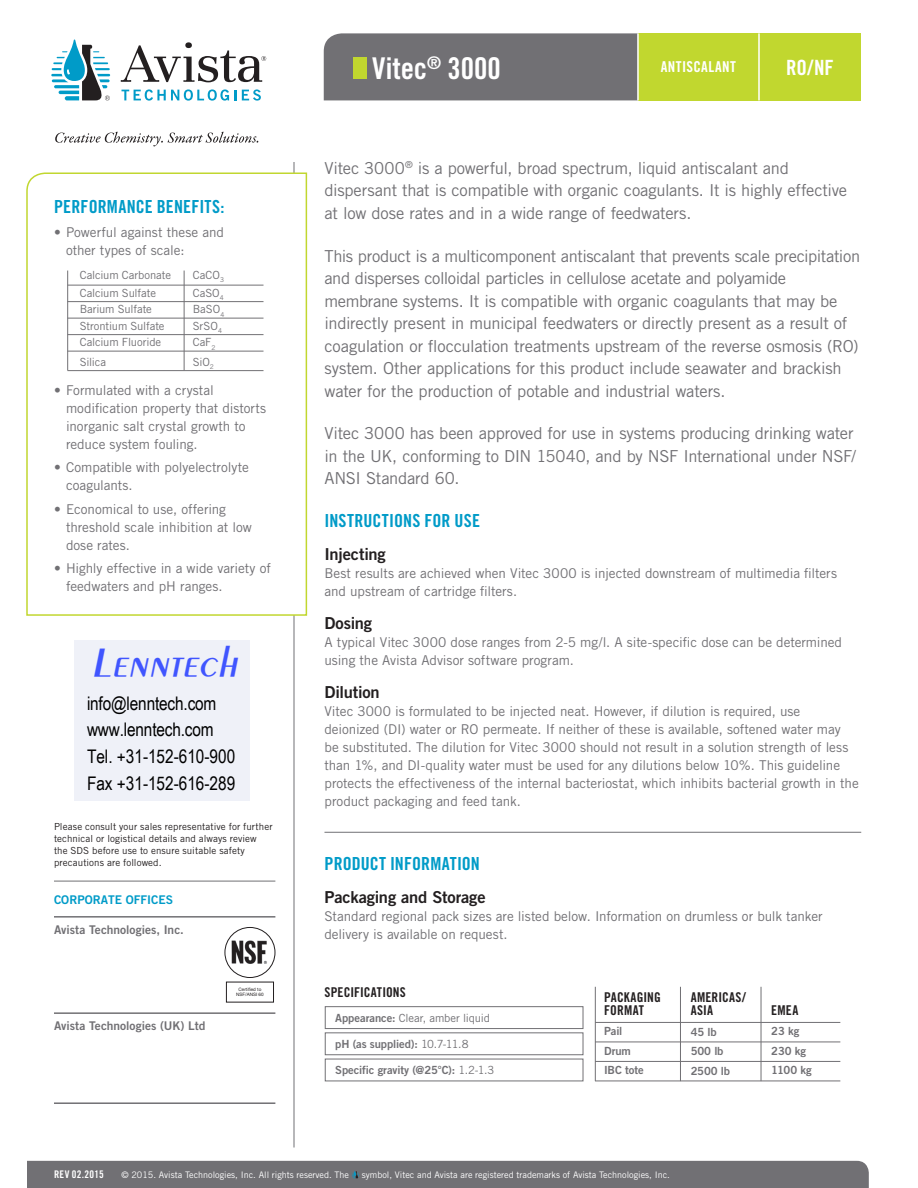
<style>
.page{position:relative;width:918px;height:1188px;background:#fff}
.page>*{position:absolute;margin:0;border:0;box-sizing:border-box;transform-origin:0 0}
.t1{font:italic 45px "GE Penguin";color:#4055ff}
.t2{font:30px "Trade Gothic LT Std Bd Cn 20";color:#fff}
.H_General_Copy{font:21px "Trade Gothic LT Std Bd Cn 20";color:#fff}
.t3{font:18.75px/26.5px "Arial Narrow";letter-spacing:-.01em;color:#000}
.H_General_Copy-2{font:18px "Trade Gothic LT Std Bd Cn 20";letter-spacing:.01em;color:#009bc8}
.Intro_Paragraph{font:16.5px/22.5px "Trade Gothic LT Std";letter-spacing:-.015em;color:#717074}
.H_General_Copy-3{font:16.5px "Trade Gothic LT Std Bd 2";letter-spacing:-.01em;color:#231f20}
.H_General_Copy-4{font:15px "Trade Gothic LT Std Bd Cn 20";letter-spacing:.035em;color:#fff}
.H_General_Copy-5{font:13.5px/18px "Trade Gothic LT Std";letter-spacing:-.005em;color:#717074}
.t4{font:13.5px/13.5px "Trade Gothic LT Std Bd Cn 20";letter-spacing:.01em;color:#231f20}
.H_General_Copy-6{font:12px "Trade Gothic LT Std Bd 2";color:#717074}
.H_General_Copy-7{font:12px "Trade Gothic LT Std Bd 2";color:#009bc8}
.t5{font:11.25px "Trade Gothic LT Std";letter-spacing:-.01em;color:#717074}
.t6{font:11.25px "Trade Gothic LT Std Bd 2";letter-spacing:-.01em;color:#717074}
.t7{font:10.5px "Trade Gothic LT Std Bd Cn 20";letter-spacing:.035em;color:#fff}
.NSF_copy{font:9.75px/12px "Trade Gothic LT Std";letter-spacing:.005em;color:#231f20}
.t8{font:9px "Trade Gothic LT Std";color:#fff}
.t9{font:4.65px/5.6px "Helvetica Neue LT Std";color:#231f20;text-align:center}
.s1{font-family:"Trade Gothic LT Std Bd 2"}
.s2{font-family:"Trade Gothic LT Std"}
</style>
<div class="page">
<div style="left:324px;top:33px;width:313px;height:67px;background:#717074"></div>
<div style="left:638px;top:33px;width:222px;height:67px;background:#c1d72f"></div>
<div style="left:353px;top:57px;width:13px;height:22px;background:#c1d72f"></div>
<hr style="left:758px;top:33px;width:2px;height:67px;background:#fff">
<hr style="left:294px;top:162px;width:1px;height:986px;background:#717074">
<hr style="left:324px;top:832px;width:537px;height:1px;background:#717074">
<svg style="left:122px;top:89px;width:114px;height:12px"></svg>
<svg style="left:242px;top:89px;width:19px;height:12px"></svg>
<svg style="left:55px;top:132px;width:203px;height:14px"></svg>
<svg style="left:121px;top:42px;width:145px;height:40px"></svg>
<svg style="left:51px;top:40px;width:59px;height:60px"></svg>
<div style="left:27px;top:1161px;width:842px;height:27px;background:#717074"></div>
<hr style="left:637px;top:33px;width:2px;height:67px;background:#fff">
<svg style="left:26px;top:172px;width:282px;height:445px"></svg>
<div style="left:325px;top:1006px;width:258px;height:23px;border:1px solid #717074"></div>
<div style="left:325px;top:1033px;width:258px;height:22px;border:1px solid #717074"></div>
<hr style="left:595px;top:1042px;width:245px;height:1px;background:#717074">
<hr style="left:595px;top:1022px;width:245px;height:1px;background:#717074">
<hr style="left:595px;top:1061px;width:245px;height:1px;background:#717074">
<hr style="left:595px;top:1081px;width:245px;height:1px;background:#717074">
<hr style="left:680px;top:987px;width:1px;height:94px;background:#717074">
<hr style="left:595px;top:987px;width:1px;height:94px;background:#717074">
<hr style="left:761px;top:987px;width:1px;height:94px;background:#717074">
<hr style="left:54px;top:1102px;width:221px;height:2px;background:#717074">
<hr style="left:54px;top:916px;width:221px;height:2px;background:#717074">
<hr style="left:54px;top:1012px;width:221px;height:2px;background:#717074">
<hr style="left:54px;top:881px;width:221px;height:1px;background:#717074">
<hr style="left:68px;top:285px;width:196px;height:1px;background:#717074">
<hr style="left:68px;top:301px;width:196px;height:1px;background:#717074">
<hr style="left:68px;top:318px;width:196px;height:1px;background:#717074">
<hr style="left:68px;top:334px;width:196px;height:1px;background:#717074">
<hr style="left:68px;top:370px;width:196px;height:1px;background:#717074">
<hr style="left:68px;top:351px;width:196px;height:1px;background:#717074">
<hr style="left:184px;top:271px;width:1px;height:99px;background:#717074">
<hr style="left:67px;top:271px;width:1px;height:99px;background:#717074">
<img style="left:231px;top:940px;width:36px;height:24px">
<div style="left:226px;top:982px;width:48px;height:20px;border:1px solid #231f20"></div>
<div style="left:225px;top:927px;width:50px;height:51px;border:1px solid #231f20;border-radius:50%"></div>
<div style="left:75px;top:640px;width:175px;height:161px;background:#eff1f8"></div>
<p class="H_General_Copy-2" style="left:54px;top:196px;width:172px">PERFORMANCE BENEFITS:</p>
<p class="H_General_Copy-5" style="left:66px;top:223px;width:160px;text-indent:-12px">• Powerful against these and other types of scale:</p>
<p class="t5" style="left:80px;top:268px;width:93px">Calcium Carbonate</p>
<p class="t5" style="left:80px;top:286px;width:78px">Calcium Sulfate</p>
<p class="t5" style="left:80px;top:302px;width:74px">Barium Sulfate</p>
<p class="t5" style="left:80px;top:319px;width:86px">Strontium Sulfate</p>
<p class="t5" style="left:80px;top:335px;width:83px">Calcium Fluoride</p>
<p class="t5" style="left:80px;top:355px;width:28px">Silica</p>
<p class="t5" style="left:193px;top:268px;width:33px">CaCO<sub>3</sub></p>
<p class="t5" style="left:193px;top:286px;width:33px">CaSO<sub>4</sub></p>
<p class="t5" style="left:193px;top:302px;width:33px">BaSO<sub>4</sub></p>
<p class="t5" style="left:193px;top:319px;width:31px">SrSO<sub>4</sub></p>
<p class="t5" style="left:193px;top:335px;width:24px">CaF<sub>2</sub></p>
<p class="t5" style="left:193px;top:355px;width:23px">SiO<sub>2</sub></p>
<p class="H_General_Copy-5" style="left:66px;top:381px;width:202px;text-indent:-12px">• Formulated with a crystal modification property that distorts inorganic salt crystal growth to reduce system fouling.</p>
<p class="H_General_Copy-5" style="left:66px;top:458px;width:184px;text-indent:-12px">• Compatible with polyelectrolyte coagulants.</p>
<p class="H_General_Copy-5" style="left:66px;top:500px;width:187px;text-indent:-12px">• Economical to use, offering threshold scale inhibition at low dose rates.</p>
<p class="H_General_Copy-5" style="left:66px;top:559px;width:206px;text-indent:-12px">• Highly effective in a wide variety of feedwaters and pH ranges.</p>
<h1 class="t1" style="left:90px;top:638px;width:149px">Lenntech</h1>
<h3 class="t3" style="left:87px;top:690px;width:150px">info@lenntech.com www.lenntech.com<br>Tel. +31-152-610-900<br>Fax +31-152-616-289</h3>
<p class="NSF_copy" style="left:54px;top:820px;width:220px">Please consult your sales representative for further technical or logistical details and always review the SDS before use to ensure suitable safety precautions are followed.</p>
<p class="H_General_Copy-7" style="left:54px;top:892px;width:121px">CORPORATE OFFICES</p>
<p class="H_General_Copy-6" style="left:54px;top:922px;width:131px">Avista Technologies, Inc.</p>
<p class="H_General_Copy-6" style="left:54px;top:1019px;width:153px">Avista Technologies (UK) Ltd</p>
<p class="t9" style="left:236px;top:986px;width:29px">Certified to<br>NSF/ANSI 60</p>
<p class="t2" style="left:372px;top:50px;width:130px">Vitec<sup>®</sup> 3000</p>
<p class="H_General_Copy" style="left:786px;top:54px;width:49px">RO/NF</p>
<p class="H_General_Copy-4" style="left:661px;top:58px;width:77px">ANTISCALANT</p>
<p class="Intro_Paragraph" style="left:324px;top:157px;width:524px">Vitec 3000<sup>®</sup> is a powerful, broad spectrum, liquid antiscalant and dispersant that is compatible with organic coagulants. It is highly effective at low dose rates and in a wide range of feedwaters.</p>
<p class="Intro_Paragraph" style="left:324px;top:244px;width:537px">This product is a multicomponent antiscalant that prevents scale precipitation and disperses colloidal particles in cellulose acetate and polyamide membrane systems. It is compatible with organic coagulants that may be indirectly present in municipal feedwaters or directly present as a result of coagulation or flocculation treatments upstream of the reverse osmosis (RO) system. Other applications for this product include seawater and brackish water for the production of potable and industrial waters.</p>
<p class="Intro_Paragraph" style="left:324px;top:422px;width:533px">Vitec 3000 has been approved for use in systems producing drinking water in the UK, conforming to DIN 15040, and by NSF International under NSF/<br>ANSI Standard 60.</p>
<p class="H_General_Copy-2" style="left:324px;top:510px;width:157px">INSTRUCTIONS FOR USE</p>
<p class="H_General_Copy-3" style="left:324px;top:544px;width:63px">Injecting</p>
<p class="H_General_Copy-5" style="left:324px;top:564px;width:514px">Best results are achieved when Vitec 3000 is injected downstream of multimedia filters and upstream of cartridge filters.</p>
<p class="H_General_Copy-3" style="left:324px;top:613px;width:49px">Dosing</p>
<p class="H_General_Copy-5" style="left:324px;top:633px;width:519px">A typical Vitec 3000 dose ranges from 2-5 mg/l. A site-specific dose can be determined using the Avista Advisor software program.</p>
<p class="H_General_Copy-3" style="left:324px;top:682px;width:57px">Dilution</p>
<p class="H_General_Copy-5" style="left:324px;top:702px;width:536px">Vitec 3000 is formulated to be injected neat. However, if dilution is required, use deionized (DI) water or RO permeate. If neither of these is available, softened water may<br>be substituted. The dilution for Vitec 3000 should not result in a solution strength of less than 1%, and DI-quality water must be used for any dilutions below 10%. This guideline protects the effectiveness of the internal bacteriostat, which inhibits bacterial growth in the product packaging and feed tank.</p>
<p class="H_General_Copy-2" style="left:324px;top:853px;width:157px">PRODUCT INFORMATION</p>
<p class="H_General_Copy-3" style="left:324px;top:887px;width:163px">Packaging and Storage</p>
<p class="H_General_Copy-5" style="left:324px;top:907px;width:500px">Standard regional pack sizes are listed below. Information on drumless or bulk tanker delivery is available on request.</p>
<p class="t4" style="left:324px;top:985px;width:83px">SPECIFICATIONS</p>
<p class="t5" style="left:335px;top:1011px;width:156px"><span class="s1">Appearance:</span> Clear, amber liquid</p>
<p class="t6" style="left:335px;top:1037px;width:135px">pH (as supplied): <span class="s2">10.7-11.8</span></p>
<p class="t6" style="left:335px;top:1063px;width:161px">Specific gravity (@25°C): <span class="s2">1.2-1.3</span></p>
<p class="t4" style="left:604px;top:990px;width:58px">PACKAGING<br>FORMAT</p>
<p class="t4" style="left:691px;top:990px;width:57px">AMERICAS/<br>ASIA</p>
<p class="t6" style="left:604px;top:1024px;width:20px">Pail</p>
<p class="t6" style="left:604px;top:1044px;width:28px">Drum</p>
<p class="t6" style="left:604px;top:1063px;width:41px">IBC tote</p>
<p class="t6" style="left:691px;top:1025px;width:27px">45 lb</p>
<p class="t6" style="left:691px;top:1044px;width:34px">500 lb</p>
<p class="t6" style="left:691px;top:1064px;width:41px">2500 lb</p>
<p class="t4" style="left:771px;top:1004px;width:29px">EMEA</p>
<p class="t6" style="left:771px;top:1024px;width:30px">23 kg</p>
<p class="t6" style="left:771px;top:1044px;width:36px">230 kg</p>
<p class="t6" style="left:771px;top:1063px;width:42px">1100 kg</p>
<p class="t7" style="left:54px;top:1168px;width:51px">REV 02.2015</p>
<p class="t8" style="left:122px;top:1170px;width:229px">© 2015. Avista Technologies, Inc. All rights reserved. The</p>
<p class="t8" style="left:362px;top:1170px;width:310px">symbol, Vitec and Avista are registered trademarks of Avista Technologies, Inc.</p>
</div>
